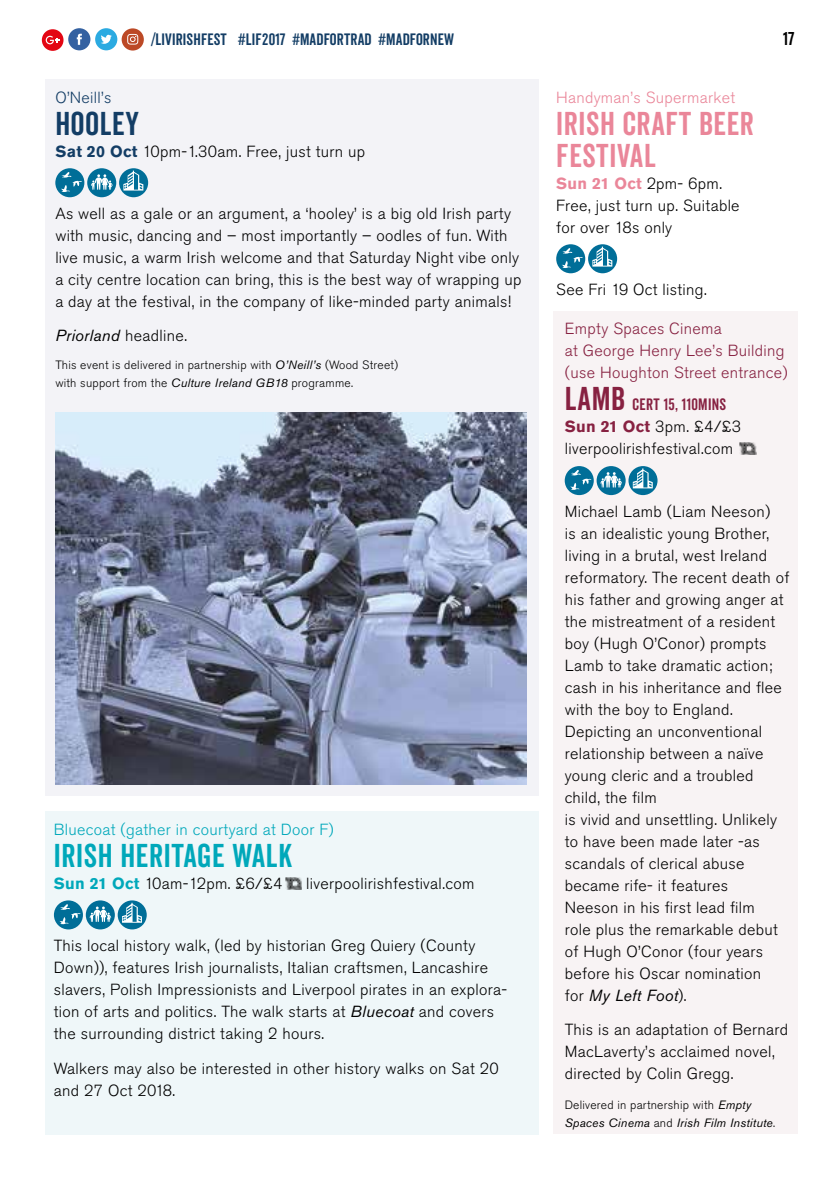
<style>
.page{position:relative;width:840px;height:1191px;background:#fff}
.page>*{position:absolute;margin:0;border:0;box-sizing:border-box;transform-origin:0 0}
.t1{font:32px/32px "Veneer Clean";letter-spacing:.02em;color:#ea8699}
.t2{font:32px "Veneer Clean";letter-spacing:.02em;color:#00a8ba}
.t3{font:32px "Veneer Clean";letter-spacing:.02em;color:#133d65}
.t4{font:18px "Veneer Clean";color:#000}
.t5{font:300 16px/22px "Akzidenz Grotesk BQ";letter-spacing:.02em;color:#000}
.t6{font:300 16px/22px "Akzidenz Grotesk BQ";letter-spacing:.02em;color:#872141}
.t7{font:16px "Veneer Clean";letter-spacing:.01em;color:#133d65}
.t8{font:300 16px "Akzidenz Grotesk BQ";letter-spacing:.02em;color:#00a8ba}
.t9{font:300 16px "Akzidenz Grotesk BQ";letter-spacing:.02em;color:#ea8699}
.t10{font:italic 16px "Akzidenz Grotesk BQ";letter-spacing:.02em;color:#000}
.t11{font:16px "Veneer Clean";letter-spacing:.02em;color:#872141}
.t12{font:300 16px "Akzidenz Grotesk BQ";letter-spacing:.02em;color:#133d65}
.t13{font:300 12px/18px "Akzidenz Grotesk BQ";letter-spacing:.02em;color:#000}
.t14{font:italic 12px/18px "Akzidenz Grotesk BQ";letter-spacing:.02em;color:#000}
.s1{font-weight:700;color:#133d65}
.s2{font-weight:300;font-style:normal}
.s3{font-weight:400;font-style:italic}
.s4{font-weight:700;color:#00a8ba}
.s5{font-weight:700;color:#ea8699}
.s6{font-size:32px}
.s7{font-weight:700;color:#872141}
</style>
<div class="page">
<svg style="left:68px;top:28px;width:76px;height:23px"></svg>
<div style="left:42px;top:29px;width:21px;height:22px;background:#e30613;border-radius:50%"></div>
<svg style="left:46px;top:36px;width:14px;height:8px"></svg>
<div style="left:45px;top:811px;width:494px;height:323px;background:#eff7f9"></div>
<div style="left:45px;top:79px;width:494px;height:717px;background:#f3f3f7"></div>
<svg style="left:118px;top:900px;width:29px;height:29px"></svg>
<svg style="left:122px;top:902px;width:20px;height:20px"></svg>
<div style="left:86px;top:900px;width:29px;height:29px;background:#006e98;border-radius:50%"></div>
<svg style="left:90px;top:906px;width:21px;height:16px"></svg>
<div style="left:54px;top:900px;width:29px;height:29px;background:#006e98;border-radius:50%"></div>
<svg style="left:59px;top:904px;width:22px;height:21px"></svg>
<svg style="left:119px;top:168px;width:29px;height:29px"></svg>
<svg style="left:123px;top:171px;width:20px;height:19px"></svg>
<div style="left:87px;top:168px;width:29px;height:29px;background:#006e98;border-radius:50%"></div>
<svg style="left:91px;top:174px;width:21px;height:16px"></svg>
<div style="left:55px;top:168px;width:29px;height:29px;background:#006e98;border-radius:50%"></div>
<svg style="left:61px;top:172px;width:21px;height:21px"></svg>
<svg style="left:587px;top:244px;width:29px;height:29px"></svg>
<svg style="left:592px;top:247px;width:20px;height:19px"></svg>
<div style="left:556px;top:244px;width:29px;height:29px;background:#006e98;border-radius:50%"></div>
<svg style="left:562px;top:248px;width:20px;height:21px"></svg>
<img style="left:55px;top:412px;width:471px;height:372px">
<img style="left:285px;top:877px;width:16px;height:12px">
<div style="left:553px;top:311px;width:244px;height:822px;background:#f8f3f4"></div>
<svg style="left:628px;top:466px;width:29px;height:29px"></svg>
<svg style="left:632px;top:468px;width:20px;height:20px"></svg>
<div style="left:596px;top:466px;width:29px;height:29px;background:#006e98;border-radius:50%"></div>
<svg style="left:600px;top:472px;width:21px;height:15px"></svg>
<svg style="left:564px;top:466px;width:29px;height:29px"></svg>
<svg style="left:570px;top:470px;width:21px;height:21px"></svg>
<img style="left:739px;top:443px;width:16px;height:11px">
<p class="t7" style="left:151px;top:30px;width:304px">/LIVIRISHFEST #LIF2017 #MADFORTRAD #MADFORNEW</p>
<p class="t4" style="left:782px;top:28px;width:13px">17</p>
<p class="t12" style="left:55px;top:88px;width:58px">O’Neill’s</p>
<h1 class="t3" style="left:55px;top:104px;width:85px">HOOLEY</h1>
<p class="t5" style="left:55px;top:140px;width:311px"><span class="s1">Sat 20 Oct</span> 10pm-1.30am. Free, just turn up</p>
<p class="t5" style="left:55px;top:203px;width:467px">As well as a gale or an argument, a ‘hooley’ is a big old Irish party with music, dancing and – most importantly – oodles of fun. With live music, a warm Irish welcome and that Saturday Night vibe only a city centre location can bring, this is the best way of wrapping up a day at the festival, in the company of like-minded party animals!</p>
<p class="t10" style="left:55px;top:326px;width:133px">Priorland <span class="s2">headline.</span></p>
<p class="t13" style="left:55px;top:356px;width:344px">This event is delivered in partnership with <span class="s3">O’Neill’s</span> (Wood Street) with support from the <span class="s3">Culture Ireland GB18</span> programme.</p>
<p class="t8" style="left:54px;top:820px;width:281px">Bluecoat (gather in courtyard at Door F)</p>
<h1 class="t2" style="left:54px;top:836px;width:240px">IRISH HERITAGE WALK</h1>
<p class="t5" style="left:54px;top:872px;width:230px"><span class="s4">Sun 21 Oct</span> 10am-12pm. £6/£4</p>
<p class="t5" style="left:306px;top:872px;width:170px">liverpoolirishfestival.com</p>
<p class="t5" style="left:54px;top:935px;width:454px">This local history walk, (led by historian Greg Quiery (County Down)), features Irish journalists, Italian craftsmen, Lancashire slavers, Polish Impressionists and Liverpool pirates in an explora&shy;tion of arts and politics. The walk starts at <span class="s3">Bluecoat</span> and covers the surrounding district taking 2 hours.</p>
<p class="t5" style="left:54px;top:1057px;width:446px">Walkers may also be interested in other history walks on Sat 20 and 27 Oct 2018.</p>
<p class="t9" style="left:556px;top:88px;width:180px">Handyman’s Supermarket</p>
<h1 class="t1" style="left:556px;top:107px;width:199px">IRISH CRAFT BEER<br>FESTIVAL</h1>
<p class="t5" style="left:556px;top:172px;width:185px"><span class="s5">Sun 21 Oct</span> 2pm- 6pm.<br>Free, just turn up. Suitable for over 18s only</p>
<p class="t5" style="left:556px;top:279px;width:152px">See Fri 19 Oct listing.</p>
<p class="t6" style="left:564px;top:318px;width:224px">Empty Spaces Cinema<br>at George Henry Lee’s Building (use Houghton Street entrance)</p>
<p class="t11" style="left:564px;top:395px;width:163px"><span class="s6">LAMB</span> CERT 15, 110MINS</p>
<p class="t5" style="left:564px;top:416px;width:178px"><span class="s7">Sun 21 Oct</span> 3pm. £4/£3 liverpoolirishfestival.com</p>
<p class="t5" style="left:564px;top:501px;width:226px">Michael Lamb (Liam Neeson)<br>is an idealistic young Brother, living in a brutal, west Ireland reformatory. The recent death of his father and growing anger at the mistreatment of a resident boy (Hugh O’Conor) prompts<br>Lamb to take dramatic action; cash in his inheritance and flee with the boy to England.<br>Depicting an unconventional relationship between a naïve young cleric and a troubled child, the film<br>is vivid and unsettling. Unlikely to have been made later -as scandals of clerical abuse became rife- it features<br>Neeson in his first lead film<br>role plus the remarkable debut of Hugh O’Conor (four years before his Oscar nomination<br>for <span class="s3">My Left Foot</span>).</p>
<p class="t5" style="left:564px;top:1019px;width:225px">This is an adaptation of Bernard<br>MacLaverty’s acclaimed novel, directed by Colin Gregg.</p>
<p class="t14" style="left:564px;top:1096px;width:212px"><span class="s2">Delivered in partnership with</span> Empty<br>Spaces Cinema <span class="s2">and</span> Irish Film Institute<span class="s2">.</span></p>
</div>
